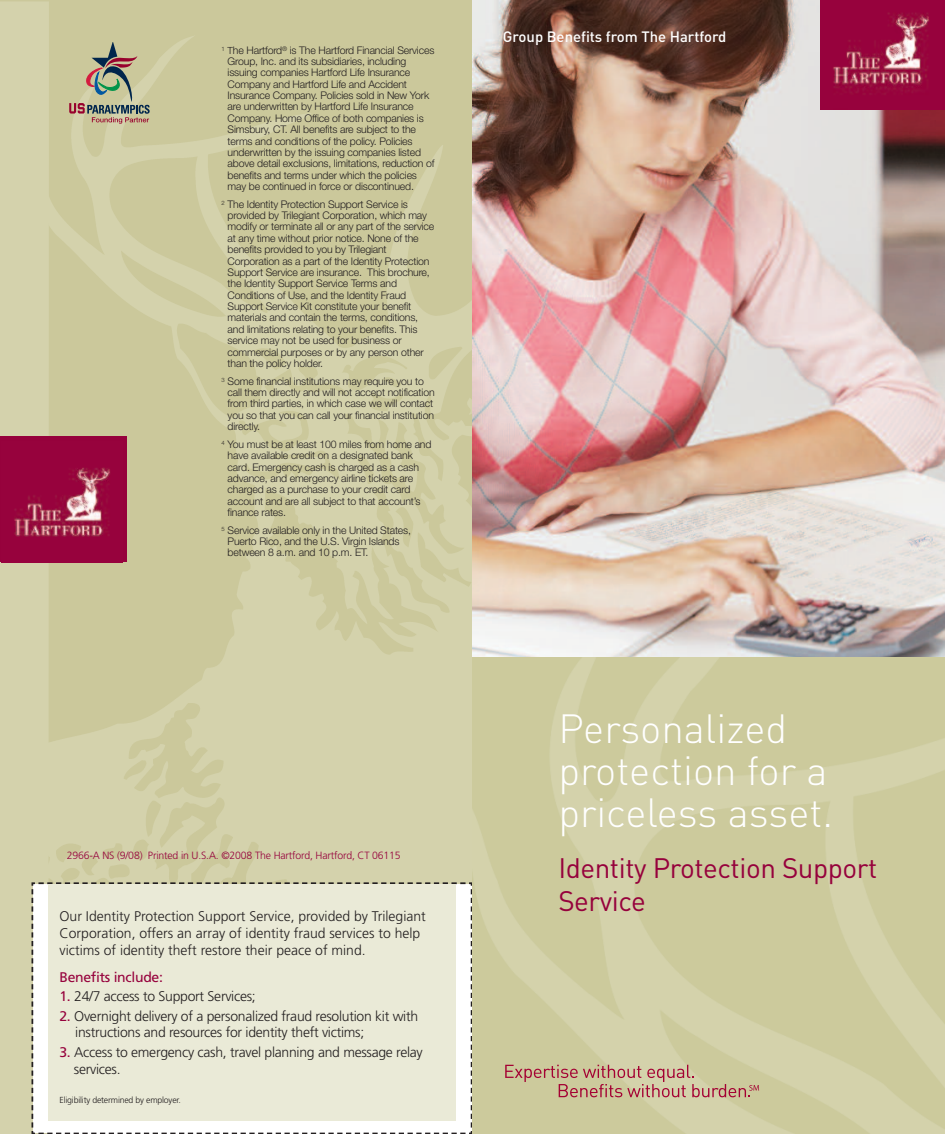
<style>
.page{position:relative;width:945px;height:1134px;background:#fff}
.page>*{position:absolute;margin:0;border:0;box-sizing:border-box;transform-origin:0 0}
.t1{font:300 40.25px/42px "DIN";color:#fff}
.t2{font:27.82px/33.4px "DIN";letter-spacing:-.015em;color:#96013c}
.t3{font:500 14.88px "DIN";color:#fff}
.t4{font:300 14px/16.8px "Frutiger";letter-spacing:-.02em;color:#231f20}
.t5{font:300 14px/16.8px "Frutiger";color:#231f20}
.t6{font:14px "Frutiger";letter-spacing:-.02em;color:#96013c}
.t7{font:300 10.5px/11.4px "Helvetica Neue";letter-spacing:-.015em;color:#231f20}
.t8{font:300 10.5px "Frutiger";letter-spacing:-.015em;color:#96013c}
.t9{font:300 8.75px "Frutiger";letter-spacing:-.02em;color:#231f20}
.s1{font-size:9.8px}
.s2{font-weight:400;color:#96013c}
</style>
<div class="page">
<img style="left:80px;top:0;width:392px;height:881px">
<svg style="left:0;top:0;width:80px;height:1134px;background:#d1cfa7"></svg>
<svg style="left:31px;top:881px;width:441px;height:253px"></svg>
<svg style="left:69px;top:43px;width:81px;height:81px;background:#afa98d"></svg>
<div style="left:0;top:436px;width:127px;height:126px;background:#96013c"></div>
<img style="left:14px;top:467px;width:96px;height:70px">
<div style="left:48px;top:884px;width:408px;height:236px;background:#eaead7"></div>
<img style="left:472px;top:0;width:473px;height:658px">
<div style="left:820px;top:0;width:125px;height:110px;background:#96013c"></div>
<img style="left:833px;top:12px;width:97px;height:83px">
<img style="left:472px;top:658px;width:473px;height:476px">
<svg style="left:505px;top:1065px;width:254px;height:32px;background:#c7ad90"></svg>
<p class="t7" style="left:228px;top:44px;width:208px;text-indent:-6px"><sup>1</sup> <span class="s1">T</span>he Hartford<sup>®</sup> is The Hartford Financial Services Group, Inc. and its subsidiaries, including issuing companies Hartford Life Insurance Company and Hartford Life and Accident Insurance Company. Policies sold in New York are underwritten by Hartford Life Insurance Company. Home Office of both companies is Simsbury, CT. All benefits are subject to the terms and conditions of the policy. Policies underwritten by the issuing companies listed above detail exclusions, limitations, reduction of benefits and terms under which the policies may be continued in force or discontinued.</p>
<p class="t7" style="left:228px;top:198px;width:208px;text-indent:-6px"><sup>2</sup> The Identity Protection Support Service is provided by Trilegiant Corporation, which may modify or terminate all or any part of the service at any time without prior notice. None of the benefits provided to you by Trilegiant Corporation as a part of the Identity Protection Support Service are insurance. This brochure, the Identity Support Service Terms and Conditions of Use, and the Identity Fraud Support Service Kit constitute your benefit materials and contain the terms, conditions, and limitations relating to your benefits. This service may not be used for business or commercial purposes or by any person other than the policy holder.</p>
<p class="t7" style="left:228px;top:375px;width:209px;text-indent:-6px"><sup>3</sup> Some financial institutions may require you to call them directly and will not accept notification from third parties, in which case we will contact you so that you can call your financial institution directly.</p>
<p class="t7" style="left:228px;top:438px;width:205px;text-indent:-6px"><sup>4</sup> You must be at least 100 miles from home and have available credit on a designated bank card. Emergency cash is charged as a cash advance, and emergency airline tickets are charged as a purchase to your credit card account and are all subject to that account’s finance rates.</p>
<p class="t7" style="left:228px;top:524px;width:185px;text-indent:-6px"><sup>5</sup> Service available only in the United States,<br>Puerto Rico, and the U.S. Virgin Islands between 8 a.m. and 10 p.m. ET.</p>
<p class="t8" style="left:67px;top:851px;width:335px">2966-A NS (9/08) Printed in U.S.A. ©2008 The Hartford, Hartford, CT 06115</p>
<h3 class="t5" style="left:60px;top:909px;width:368px">Our Identity Protection Support Service, provided by Trilegiant<br>Corporation, offers an array of identity fraud services to help victims of identity theft restore their peace of mind.</h3>
<h3 class="t6" style="left:59px;top:971px;width:105px">Benefits include:</h3>
<h3 class="t4" style="left:59px;top:989px;width:198px"><span class="s2">1.</span> 24/7 access to Support Services;</h3>
<h3 class="t4" style="left:75px;top:1008px;width:345px;text-indent:-16px"><span class="s2">2.</span> Overnight delivery of a personalized fraud resolution kit with instructions and resources for identity theft victims;</h3>
<h3 class="t4" style="left:74px;top:1045px;width:350px;text-indent:-14px"><span class="s2">3.</span> Access to emergency cash, travel planning and message relay services.</h3>
<p class="t9" style="left:60px;top:1097px;width:123px">Eligibility determined by employer.</p>
<h3 class="t3" style="left:503px;top:28px;width:225px">Group Benefits from The Hartford</h3>
<h1 class="t1" style="left:558px;top:706px;width:276px">Personalized protection for a priceless asset.</h1>
<h2 class="t2" style="left:558px;top:850px;width:321px">Identity Protection Support<br>Service</h2>
</div>
